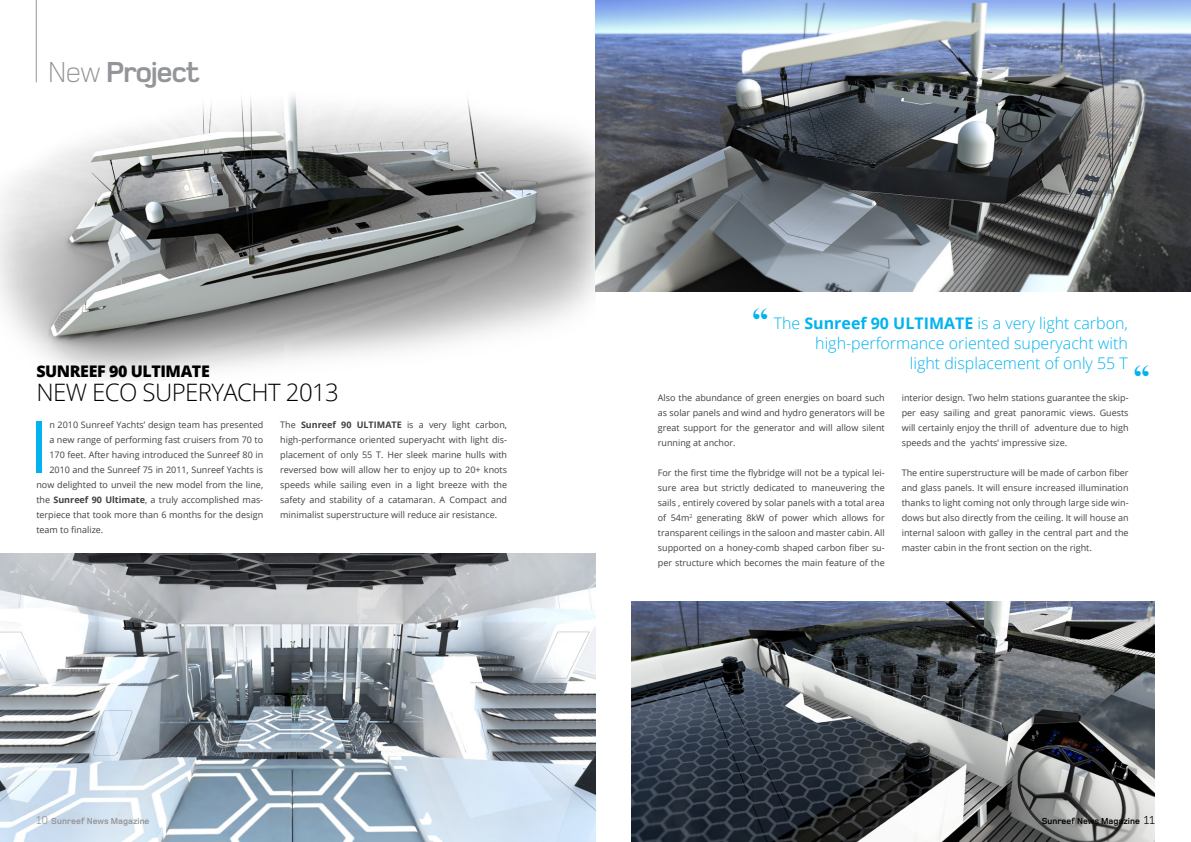
<style>
.page{position:relative;width:1191px;height:842px;background:#fff}
.page>*{position:absolute;margin:0;border:0;box-sizing:border-box;transform-origin:0 0}
.t1{font:72px "Open Sans";color:#00b3f0}
.t2{font:700 33px "Times New Roman";color:#00b3f0}
.t3{font:700 30px "Foundry Monoline";letter-spacing:-.05em;color:#939598}
.t4{font:300 24px "Open Sans";letter-spacing:-.025em;color:#000}
.t5{font:300 16px/20px "Open Sans";color:#00b3f0;text-align:right}
.t6{font:800 16px "Open Sans";letter-spacing:-.025em;color:#000}
.t7{font:9px/15px "Open Sans";color:#414042;text-align:justify}
.t8{font:700 9px "Foundry Monoline";color:#939598}
.t9{font:700 9px "Foundry Monoline";color:#000}
.s1{font-weight:300}
.s2{font-weight:700}
.s3{font-weight:400;font-size:12px}
</style>
<div class="page">
<hr style="left:36px;top:0;width:1px;height:82px;background:#939598">
<img style="left:0;top:553px;width:595px;height:289px">
<img style="left:0;top:95px;width:595px;height:284px">
<img style="left:631px;top:601px;width:523px;height:241px">
<img style="left:595px;top:0;width:596px;height:291px">
<h3 class="t3" style="left:48px;top:57px;width:154px"><span class="s1">New</span> Project</h3>
<h3 class="t6" style="left:36px;top:359px;width:175px">SUNREEF 90 ULTIMATE</h3>
<h3 class="t4" style="left:36px;top:376px;width:304px">NEW ECO SUPERYACHT 2013</h3>
<h1 class="t1" style="left:29px;top:398px;width:22px">I</h1>
<p class="t7" style="left:49px;top:417px;width:215px">n 2010 Sunreef Yachts’ design team has presented</p>
<p class="t7" style="left:280px;top:417px;width:228px">The <span class="s2">Sunreef 90 ULTIMATE</span> is a very light carbon, high-performance oriented superyacht with light dis&shy;placement of only 55 T. Her sleek marine hulls with reversed bow will allow her to enjoy up to 20+ knots speeds while sailing even in a light breeze with the safety and stability of a catamaran. A Compact and minimalist superstructure will reduce air resistance.</p>
<p class="t7" style="left:49px;top:432px;width:215px">a new range of performing fast cruisers from 70 to</p>
<p class="t7" style="left:49px;top:447px;width:215px">170 feet. After having introduced the Sunreef 80 in</p>
<p class="t7" style="left:49px;top:462px;width:215px">2010 and the Sunreef 75 in 2011, Sunreef Yachts is</p>
<p class="t7" style="left:36px;top:477px;width:228px">now delighted to unveil the new model from the line,</p>
<p class="t7" style="left:36px;top:492px;width:228px">the <span class="s2">Sunreef 90 Ultimate</span>, a truly accomplished mas-</p>
<p class="t7" style="left:36px;top:507px;width:228px">terpiece that took more than 6 months for the design</p>
<p class="t7" style="left:36px;top:522px;width:68px">team to finalize.</p>
<p class="t8" style="left:36px;top:816px;width:115px"><span class="s3">10</span> Sunreef News Magazine</p>
<h2 class="t2" style="left:752px;top:297px;width:18px">“</h2>
<h3 class="t5" style="left:773px;top:313px;width:356px">The <span class="s2">Sunreef 90 ULTIMATE</span> is a very light carbon, high-performance oriented superyacht with<br>light displacement of only 55 T</h3>
<h2 class="t2" style="left:1133px;top:354px;width:18px">“</h2>
<p class="t7" style="left:658px;top:390px;width:228px">Also the abundance of green energies on board such as solar panels and wind and hydro generators will be great support for the generator and will allow silent running at anchor.</p>
<p class="t7" style="left:658px;top:465px;width:228px">For the first time the flybridge will not be a typical lei&shy;sure area but strictly dedicated to maneuvering the sails , entirely covered by solar panels with a total area of 54m<sup>2</sup> generating 8kW of power which allows for transparent ceilings in the saloon and master cabin. All supported on a honey-comb shaped carbon fiber su&shy;per structure which becomes the main feature of the</p>
<p class="t7" style="left:901px;top:390px;width:228px">interior design. Two helm stations guarantee the skip&shy;per easy sailing and great panoramic views. Guests will certainly enjoy the thrill of adventure due to high speeds and the yachts’ impressive size.</p>
<p class="t7" style="left:901px;top:465px;width:228px">The entire superstructure will be made of carbon fiber and glass panels. It will ensure increased illumination thanks to light coming not only through large side win&shy;dows but also directly from the ceiling. It will house an internal saloon with galley in the central part and the master cabin in the front section on the right.</p>
<p class="t9" style="left:1041px;top:816px;width:115px">Sunreef News Magazine <span class="s3">11</span></p>
</div>
